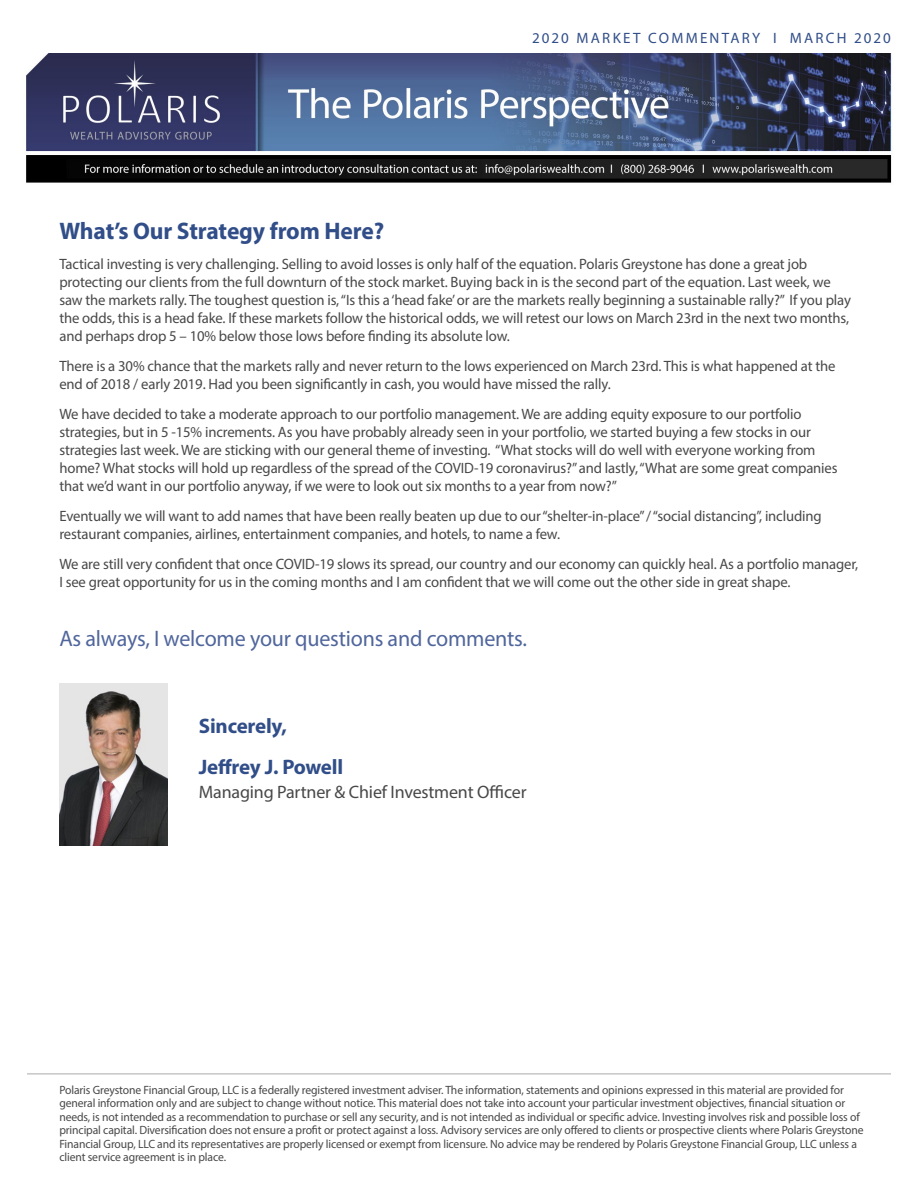
<style>
.page{position:relative;width:918px;height:1188px;background:#fff}
.page>*{position:absolute;margin:0;border:0;box-sizing:border-box;transform-origin:0 0}
.t1{font:700 24px "Myriad Pro";letter-spacing:-.005em;color:#314e89}
.t2{font:22.5px "Myriad Pro";letter-spacing:-.01em;color:#50669c}
.t3{font:700 21px/40.5px "Myriad Pro";letter-spacing:-.01em;color:#314e89}
.t4{font:18px "Myriad Pro";letter-spacing:-.01em;color:#484848}
.t5{font:15px/18px "Myriad Pro";letter-spacing:-.01em;color:#484848}
.t6{font:15px "Myriad Pro";letter-spacing:.145em;color:#314e89}
.t7{font:12px/13.5px "Myriad Pro";letter-spacing:-.01em;color:#484848}
.s1{font-family:"Myriad"}
</style>
<div class="page">
<hr style="left:27px;top:1074px;width:864px;height:1px;background:#aaa">
<img style="left:59px;top:684px;width:108px;height:161px">
<img style="left:26px;top:53px;width:866px;height:130px">
<p class="t6" style="left:532px;top:28px;width:360px">2020 MARKET COMMENTARY <span class="s1">I</span> MARCH 2020</p>
<h1 class="t1" style="left:59px;top:215px;width:326px">What’s Our Strategy from Here?</h1>
<p class="t5" style="left:59px;top:255px;width:793px">Tactical investing is very challenging. Selling to avoid losses is only half of the equation. Polaris Greystone has done a great job protecting our clients from the full downturn of the stock market. Buying back in is the second part of the equation. Last week, we saw the markets rally. The toughest question is, “Is this a ‘head fake’ or are the markets really beginning a sustainable rally?” If you play the odds, this is a head fake. If these markets follow the historical odds, we will retest our lows on March 23rd in the next two months, and perhaps drop 5 – 10% below those lows before finding its absolute low.</p>
<p class="t5" style="left:59px;top:357px;width:778px">There is a 30% chance that the markets rally and never return to the lows experienced on March 23rd. This is what happened at the end of 2018 / early 2019. Had you been significantly in cash, you would have missed the rally.</p>
<p class="t5" style="left:59px;top:405px;width:780px">We have decided to take a moderate approach to our portfolio management. We are adding equity exposure to our portfolio strategies, but in 5 -15% increments. As you have probably already seen in your portfolio, we started buying a few stocks in our strategies last week. We are sticking with our general theme of investing. “What stocks will do well with everyone working from home? What stocks will hold up regardless of the spread of the COVID-19 coronavirus?” and lastly, “What are some great companies that we’d want in our portfolio anyway, if we were to look out six months to a year from now?”</p>
<p class="t5" style="left:59px;top:507px;width:764px">Eventually we will want to add names that have been really beaten up due to our “shelter-in-place” / “social distancing”, including restaurant companies, airlines, entertainment companies, and hotels, to name a few.</p>
<p class="t5" style="left:59px;top:555px;width:800px">We are still very confident that once COVID-19 slows its spread, our country and our economy can quickly heal. As a portfolio manager,<br>I see great opportunity for us in the coming months and I am confident that we will come out the other side in great shape.</p>
<h2 class="t2" style="left:59px;top:624px;width:469px">As always, I welcome your questions and comments.</h2>
<h3 class="t3" style="left:199px;top:705px;width:146px">Sincerely,<br>Jeffrey J. Powell</h3>
<p class="t4" style="left:199px;top:781px;width:329px">Managing Partner &amp; Chief Investment Officer</p>
<p class="t7" style="left:59px;top:1083px;width:806px">Polaris Greystone Financial Group, LLC is a federally registered investment adviser. The information, statements and opinions expressed in this material are provided for general information only and are subject to change without notice. This material does not take into account your particular investment objectives, financial situation or needs, is not intended as a recommendation to purchase or sell any security, and is not intended as individual or specific advice. Investing involves risk and possible loss of principal capital. Diversification does not ensure a profit or protect against a loss. Advisory services are only offered to clients or prospective clients where Polaris Greystone Financial Group, LLC and its representatives are properly licensed or exempt from licensure. No advice may be rendered by Polaris Greystone Financial Group, LLC unless a client service agreement is in place.</p>
</div>
